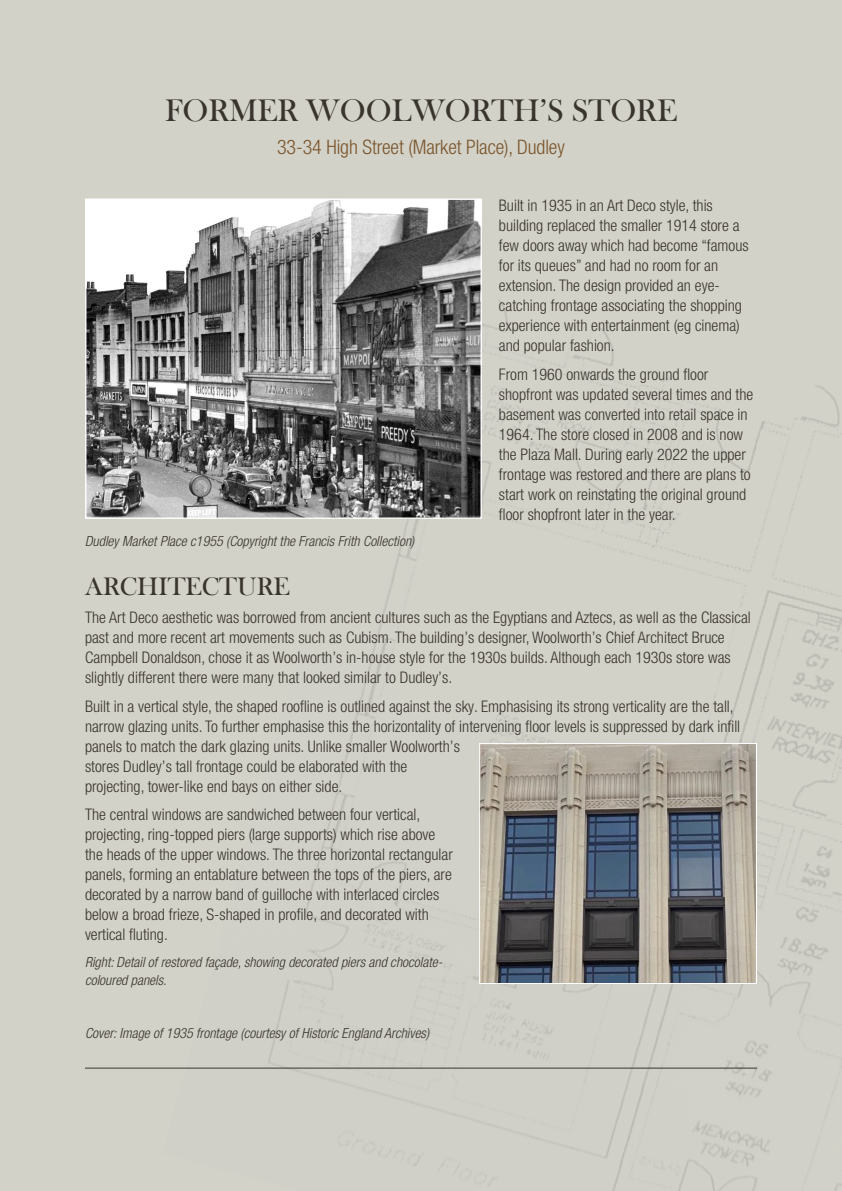
<style>
.page{position:relative;width:842px;height:1191px;background:#d2d2c9}
.page>*{position:absolute;margin:0;border:0;box-sizing:border-box;transform-origin:0 0}
.t1{font:32px "Bask Old Face";color:#39342d}
.t2{font:26px "Bask Old Face";color:#39342d}
.t3{font:300 condensed 20px "Helvetica Neue";letter-spacing:-.005em;color:#7b552b}
.t4{font:300 condensed 16px/20px "Helvetica Neue LT Pro";color:#39342d}
.t5{font:italic 300 condensed 14px/18px "Helvetica Neue LT Pro";color:#39342d}
</style>
<div class="page">
<img style="left:87px;top:200px;width:393px;height:317px">
<div style="left:85px;top:198px;width:397px;height:321px;border:1px solid #fff"></div>
<hr style="left:85px;top:1067px;width:672px;height:1px;background:#39342d">
<img style="left:481px;top:745px;width:274px;height:237px">
<div style="left:479px;top:743px;width:278px;height:241px;border:1px solid #fff"></div>
<p class="t1" style="left:165px;top:93px;width:513px">FORMER WOOLWORTH’S STORE</p>
<p class="t3" style="left:277px;top:136px;width:289px">33-34 High Street (Market Place), Dudley</p>
<p class="t4" style="left:499px;top:195px;width:251px">Built in 1935 in an Art Deco style, this building replaced the smaller 1914 store a few doors away which had become “famous for its queues” and had no room for an extension. The design provided an eye&shy;catching frontage associating the shopping experience with entertainment (eg cinema) and popular fashion.</p>
<p class="t4" style="left:499px;top:364px;width:256px">From 1960 onwards the ground floor shopfront was updated several times and the basement was converted into retail space in 1964. The store closed in 2008 and is now the Plaza Mall. During early 2022 the upper frontage was restored and there are plans to start work on reinstating the original ground floor shopfront later in the year.</p>
<p class="t5" style="left:85px;top:532px;width:331px">Dudley Market Place c1955 (Copyright the Francis Frith Collection)</p>
<p class="t2" style="left:85px;top:572px;width:206px">ARCHITECTURE</p>
<p class="t4" style="left:85px;top:607px;width:667px">The Art Deco aesthetic was borrowed from ancient cultures such as the Egyptians and Aztecs, as well as the Classical past and more recent art movements such as Cubism. The building’s designer, Woolworth’s Chief Architect Bruce Campbell Donaldson, chose it as Woolworth’s in-house style for the 1930s builds. Although each 1930s store was slightly different there were many that looked similar to Dudley’s.</p>
<p class="t4" style="left:85px;top:696px;width:657px">Built in a vertical style, the shaped roofline is outlined against the sky. Emphasising its strong verticality are the tall, narrow glazing units. To further emphasise this the horizontality of intervening floor levels is suppressed by dark infill panels to match the dark glazing units. Unlike smaller Woolworth’s<br>stores Dudley’s tall frontage could be elaborated with the<br>projecting, tower-like end bays on either side.</p>
<p class="t4" style="left:85px;top:804px;width:369px">The central windows are sandwiched between four vertical, projecting, ring-topped piers (large supports) which rise above the heads of the upper windows. The three horizontal rectangular panels, forming an entablature between the tops of the piers, are decorated by a narrow band of guilloche with interlaced circles below a broad frieze, S-shaped in profile, and decorated with vertical fluting.</p>
<p class="t5" style="left:85px;top:952px;width:359px">Right: Detail of restored façade, showing decorated piers and chocolate&shy;coloured panels.</p>
<p class="t5" style="left:85px;top:1023px;width:346px">Cover: Image of 1935 frontage (courtesy of Historic England Archives)</p>
</div>
